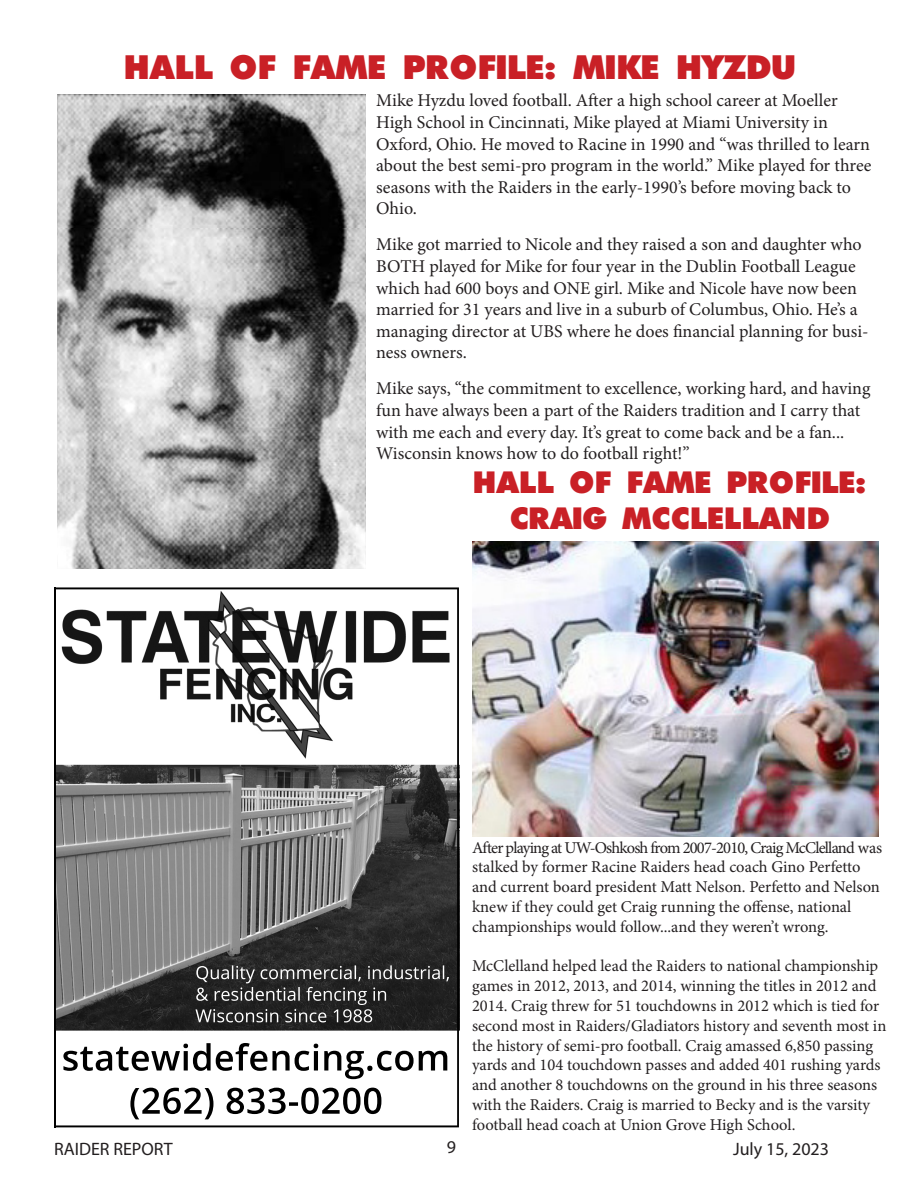
<style>
.page{position:relative;width:918px;height:1188px;background:#fff}
.page>*{position:absolute;margin:0;border:0;box-sizing:border-box;transform-origin:0 0}
.t1{font:33px "Raiders";color:#c92026}
.t2{font:30px/36px "Raiders";color:#c92026;text-align:center}
.t3{font:18px/21.6px "Minion Pro";color:#231f20}
.t4{font:18px "Myriad Pro";color:#231f20}
.t5{font:16.5px/19.8px "Minion Pro";letter-spacing:-.005em;color:#231f20}
</style>
<div class="page">
<img style="left:54px;top:587px;width:405px;height:540px">
<img style="left:472px;top:542px;width:407px;height:294px">
<img style="left:57px;top:94px;width:308px;height:474px">
<p class="t1" style="left:123px;top:47px;width:675px">HALL OF FAME PROFILE: MIKE HYZDU</p>
<p class="t3" style="left:376px;top:90px;width:497px">Mike Hyzdu loved football. After a high school career at Moeller High School in Cincinnati, Mike played at Miami University in Oxford, Ohio. He moved to Racine in 1990 and “was thrilled to learn about the best semi-pro program in the world.” Mike played for three seasons with the Raiders in the early-1990’s before moving back to Ohio.</p>
<p class="t3" style="left:376px;top:234px;width:494px">Mike got married to Nicole and they raised a son and daughter who BOTH played for Mike for four year in the Dublin Football League which had 600 boys and ONE girl. Mike and Nicole have now been married for 31 years and live in a suburb of Columbus, Ohio. He’s a managing director at UBS where he does financial planning for busi&shy;ness owners.</p>
<p class="t3" style="left:376px;top:378px;width:496px">Mike says, “the commitment to excellence, working hard, and having fun have always been a part of the Raiders tradition and I carry that with me each and every day. It’s great to come back and be a fan...<br>Wisconsin knows how to do football right!”</p>
<p class="t2" style="left:473px;top:464px;width:395px">HALL OF FAME PROFILE:<br>CRAIG MCCLELLAND</p>
<p class="t5" style="left:472px;top:838px;width:412px">After playing at UW-Oshkosh from 2007-2010, Craig McClelland was stalked by former Racine Raiders head coach Gino Perfetto and current board president Matt Nelson. Perfetto and Nelson knew if they could get Craig running the offense, national championships would follow...and they weren’t wrong.</p>
<p class="t5" style="left:472px;top:956px;width:416px">McClelland helped lead the Raiders to national championship games in 2012, 2013, and 2014, winning the titles in 2012 and 2014. Craig threw for 51 touchdowns in 2012 which is tied for second most in Raiders/Gladiators history and seventh most in the history of semi-pro football. Craig amassed 6,850 passing yards and 104 touchdown passes and added 401 rushing yards and another 8 touchdowns on the ground in his three seasons with the Raiders. Craig is married to Becky and is the varsity football head coach at Union Grove High School.</p>
<p class="t4" style="left:54px;top:1138px;width:120px">RAIDER REPORT</p>
<p class="t4" style="left:447px;top:1136px;width:11px">9</p>
<p class="t4" style="left:733px;top:1138px;width:98px">July 15, 2023</p>
</div>
